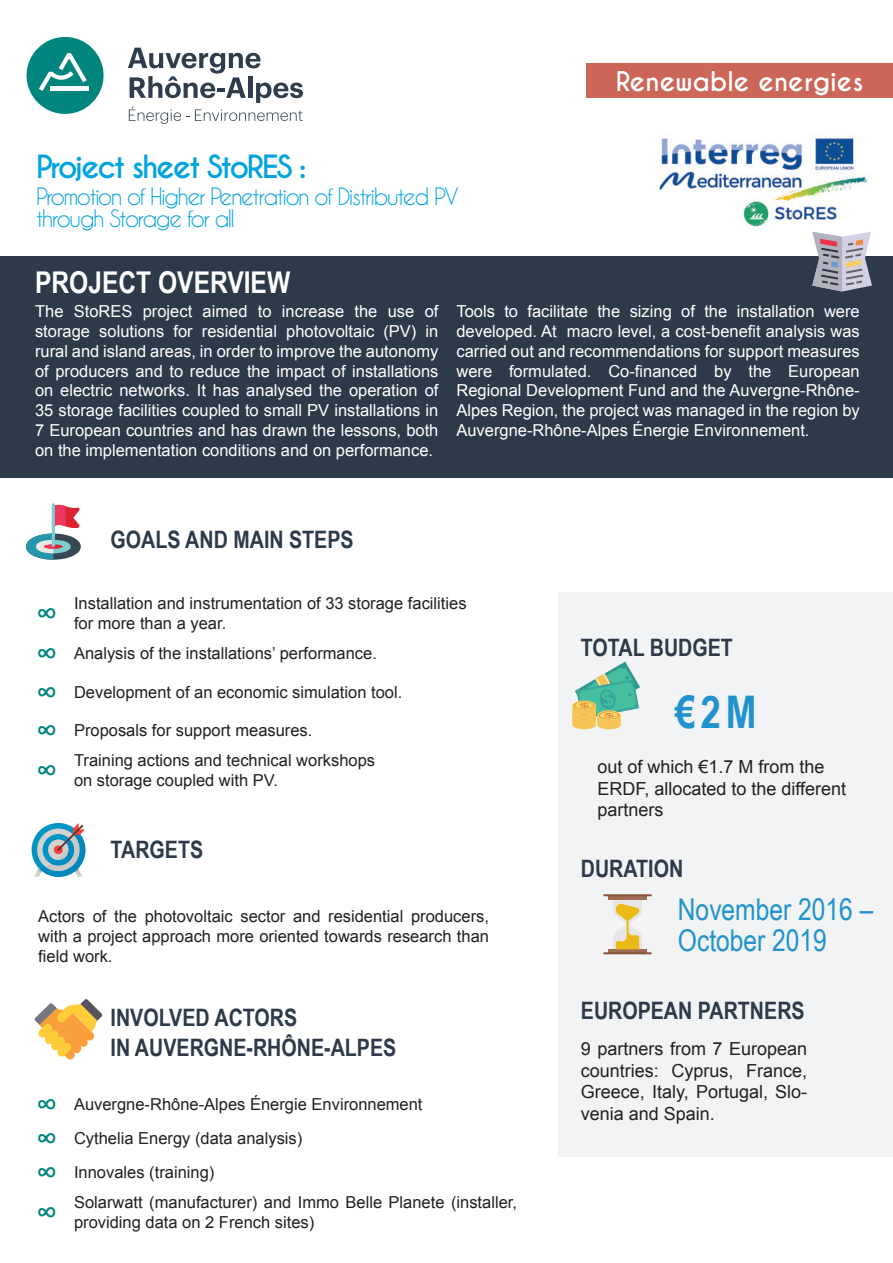
<style>
.page{position:relative;width:893px;height:1263px;background:#fff}
.page>*{position:absolute;margin:0;border:0;box-sizing:border-box;transform-origin:0 0}
.t1{font:700 45px "Arial Narrow";color:#2092ce}
.t2{font:30px/31.5px "Arial Narrow";color:#2092ce}
.t3{font:700 30px "Caviar Dreams";letter-spacing:-.07em;color:#00a3e1}
.t4{font:700 30px "Arial Narrow";color:#fff}
.t5{font:700 30px "Arial";color:#00857e}
.t6{font:700 25.5px "Caviar Dreams";color:#fff}
.t7{font:700 24px/30px "Arial Narrow";color:#2c3a4a}
.t8{font:22.5px/22.5px "Caviar Dreams";letter-spacing:-.07em;color:#00a3e1}
.t9{font:18px/21.6px "Arial";color:#231f20;text-align:justify}
.t10{font:16.5px/19.8px "Arial";color:#fff;text-align:justify}
.t11{font:16.5px/19.8px "Arial";color:#231f20}
.s1{font-weight:700;font-size:30px;color:#00857e}
</style>
<div class="page">
<div style="left:0;top:256px;width:893px;height:221px;background:#2c3a4a"></div>
<div style="left:27px;top:37px;width:77px;height:77px;background:#00857e;border-radius:50%"></div>
<hr style="left:50px;top:87px;width:39px;height:4px;background:#fff">
<svg style="left:39px;top:53px;width:48px;height:38px"></svg>
<svg style="left:128px;top:48px;width:175px;height:76px"></svg>
<svg style="left:26px;top:503px;width:55px;height:57px"></svg>
<svg style="left:34px;top:823px;width:51px;height:54px;background:#77afc4"></svg>
<svg style="left:35px;top:999px;width:67px;height:60px"></svg>
<div style="left:558px;top:592px;width:335px;height:565px;background:#f2f3f4"></div>
<svg style="left:572px;top:661px;width:68px;height:68px"></svg>
<svg style="left:608px;top:949px;width:39px;height:3px"></svg>
<hr style="left:608px;top:895px;width:39px;height:4px;background:#9e6c53">
<hr style="left:603px;top:952px;width:49px;height:2px;background:#8a5336">
<hr style="left:603px;top:894px;width:49px;height:2px;background:#8a5336">
<svg style="left:613px;top:899px;width:29px;height:50px"></svg>
<div style="left:586px;top:64px;width:307px;height:34px;background:#cb6658"></div>
<img style="left:659px;top:137px;width:209px;height:95px">
<svg style="left:812px;top:232px;width:60px;height:59px"></svg>
<h2 class="t3" style="left:36px;top:148px;width:272px">Project sheet StoRES :</h2>
<h3 class="t8" style="left:36px;top:184px;width:424px">Promotion of Higher Penetration of Distributed PV through Storage for all</h3>
<h2 class="t4" style="left:35px;top:259px;width:257px">PROJECT OVERVIEW</h2>
<h3 class="t6" style="left:616px;top:66px;width:249px">Renewable energies</h3>
<p class="t10" style="left:35px;top:302px;width:405px">The StoRES project aimed to increase the use of storage solutions for residential photovoltaic (PV) in rural and island areas, in order to improve the autonomy of producers and to reduce the impact of installations on electric networks. It has analysed the operation of 35 storage facilities coupled to small PV installations in 7 European countries and has drawn the lessons, both on the implementation conditions and on performance.</p>
<p class="t10" style="left:456px;top:302px;width:405px">Tools to facilitate the sizing of the installation were developed. At macro level, a cost-benefit analysis was carried out and recommendations for support measures were formulated. Co-financed by the European Regional Development Fund and the Auvergne-Rhône-Alpes Region, the project was managed in the region by Auvergne-Rhône-Alpes Énergie Environnement.</p>
<h3 class="t7" style="left:111px;top:524px;width:245px">GOALS AND MAIN STE PS</h3>
<h2 class="t5" style="left:36px;top:594px;width:23px">∞</h2>
<p class="t11" style="left:74px;top:594px;width:394px">Installation and instrumentation of 33 storage facilities for more than a year.</p>
<p class="t11" style="left:36px;top:644px;width:342px"><span class="s1">∞</span> Analysis of the installations’ performance.</p>
<p class="t11" style="left:36px;top:682px;width:368px"><span class="s1">∞</span> Development of an economic simulation tool.</p>
<p class="t11" style="left:36px;top:720px;width:278px"><span class="s1">∞</span> Proposals for support measures.</p>
<h2 class="t5" style="left:36px;top:751px;width:23px">∞</h2>
<p class="t11" style="left:74px;top:751px;width:303px">Training actions and technical workshops on storage coupled with PV.</p>
<h3 class="t7" style="left:111px;top:834px;width:94px">TARGETS</h3>
<p class="t11" style="left:38px;top:906px;width:452px;text-align:justify">Actors of the photovoltaic sector and residential producers, with a project approach more oriented towards research than field work.</p>
<h3 class="t7" style="left:111px;top:1001px;width:133px">INVOLVED ACTOR</h3>
<h3 class="t7" style="left:111px;top:1001px;width:287px;text-indent:174px">S<br>IN AUVERGNE-RHÔNE-ALPES</h3>
<p class="t11" style="left:36px;top:1087px;width:388px;line-height:34px"><span class="s1">∞</span> Auvergne-Rhône-Alpes Énergie Environnement <span class="s1">∞</span> Cythelia Energy (data analysis)<br><span class="s1">∞</span> Innovales (training)</p>
<h2 class="t5" style="left:36px;top:1193px;width:23px">∞</h2>
<p class="t11" style="left:74px;top:1193px;width:444px">Solarwatt (manufacturer) and Immo Belle Planete (installer, providing data on 2 French sites)</p>
<h3 class="t7" style="left:581px;top:631px;width:140px">TOTAL BUDGET</h3>
<h1 class="t1" style="left:675px;top:678px;width:83px">€ 2 M</h1>
<p class="t9" style="left:597px;top:756px;width:250px;text-align:left">out of which €1.7 M from the<br>ERDF, allocated to the different partners</p>
<h3 class="t7" style="left:581px;top:852px;width:104px">DURATION</h3>
<h2 class="t2" style="left:678px;top:893px;width:197px">November 2016 –<br>October 2019</h2>
<h3 class="t7" style="left:581px;top:994px;width:225px">EUROPEAN PARTNERS</h3>
<p class="t9" style="left:581px;top:1038px;width:228px">9 partners from 7 European countries: Cyprus, France, Greece, Italy, Portugal, Slo&shy;venia and Spain.</p>
</div>
